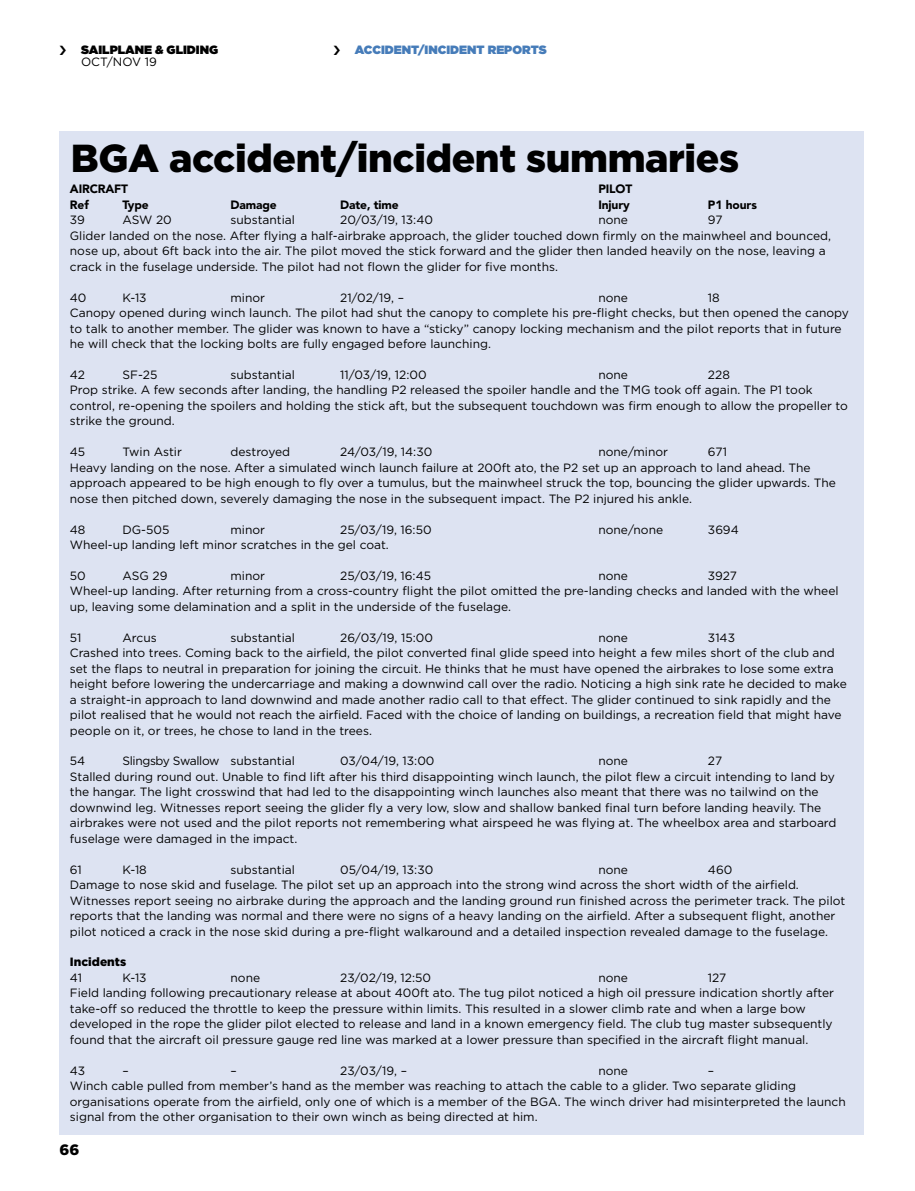
<style>
.page{position:relative;width:915px;height:1191px;background:#fff}
.page>*{position:absolute;margin:0;border:0;box-sizing:border-box;transform-origin:0 0}
.t1{font:900 39px "Gotham";letter-spacing:-.01em;color:#000}
.t2{font:900 15px "Gotham";color:#000}
.t3{font:12px/15.5px "Gotham";color:#000}
.t4{font:900 12px "Avenir";letter-spacing:-.01em;color:#000}
.t5{font:12px "Gotham";letter-spacing:-.03em;color:#000}
.t6{font:900 12px "Gotham";color:#467cb9}
.t7{font:900 12px "Gotham";color:#000}
.t8{font:900 12px "Gotham";color:#000}
</style>
<div class="page">
<div style="left:60px;top:131px;width:803px;height:1003px;background:#dde3f2"></div>
<p class="t7" style="left:81px;top:42px;width:138px">SAILPLANE &amp; GLIDING</p>
<p class="t3" style="left:81px;top:53px;width:77px">OCT/NOV 19</p>
<p class="t6" style="left:355px;top:42px;width:193px">ACCIDENT/INCIDENT REPORTS</p>
<h1 class="t1" style="left:71px;top:135px;width:669px">BGA accident/incident summaries</h1>
<p class="t4" style="left:70px;top:182px;width:60px">AIRCRAFT</p>
<p class="t4" style="left:598px;top:182px;width:35px">PILOT</p>
<p class="t4" style="left:70px;top:197px;width:20px">Ref</p>
<p class="t4" style="left:122px;top:197px;width:28px">Type</p>
<p class="t4" style="left:230px;top:197px;width:48px">Damage</p>
<p class="t4" style="left:340px;top:197px;width:60px">Date, time</p>
<p class="t4" style="left:598px;top:197px;width:33px">Injury</p>
<p class="t4" style="left:707px;top:197px;width:50px">P1 hours</p>
<p class="t3" style="left:70px;top:212px;width:17px">39</p>
<p class="t3" style="left:122px;top:212px;width:51px">ASW 20</p>
<p class="t3" style="left:230px;top:212px;width:66px">substantial</p>
<p class="t3" style="left:340px;top:212px;width:94px">20/03/19, 13:40</p>
<p class="t3" style="left:598px;top:212px;width:31px">none</p>
<p class="t3" style="left:70px;top:212px;width:762px;text-indent:637px">97<br>Glider landed on the nose. After flying a half-airbrake approach, the glider touched down firmly on the mainwheel and bounced, nose up, about 6ft back into the air. The pilot moved the stick forward and the glider then landed heavily on the nose, leaving a crack in the fuselage underside. The pilot had not flown the glider for five months.</p>
<p class="t3" style="left:70px;top:289px;width:18px">40</p>
<p class="t3" style="left:122px;top:289px;width:26px">K-13</p>
<p class="t3" style="left:230px;top:289px;width:36px">minor</p>
<p class="t3" style="left:340px;top:289px;width:65px">21/02/19, –</p>
<p class="t3" style="left:598px;top:289px;width:31px">none</p>
<p class="t3" style="left:70px;top:289px;width:780px;text-indent:637px">18<br>Canopy opened during winch launch. The pilot had shut the canopy to complete his pre-flight checks, but then opened the canopy to talk to another member. The glider was known to have a “sticky” canopy locking mechanism and the pilot reports that in future he will check that the locking bolts are fully engaged before launching.</p>
<p class="t3" style="left:70px;top:367px;width:17px">42</p>
<p class="t3" style="left:122px;top:367px;width:36px">SF-25</p>
<p class="t3" style="left:230px;top:367px;width:66px">substantial</p>
<p class="t3" style="left:340px;top:367px;width:88px">11/03/19, 12:00</p>
<p class="t3" style="left:598px;top:367px;width:31px">none</p>
<p class="t3" style="left:70px;top:367px;width:779px;text-indent:637px">228<br>Prop strike. A few seconds after landing, the handling P2 released the spoiler handle and the TMG took off again. The P1 took control, re-opening the spoilers and holding the stick aft, but the subsequent touchdown was firm enough to allow the propeller to strike the ground.</p>
<p class="t3" style="left:70px;top:444px;width:17px">45</p>
<p class="t3" style="left:122px;top:444px;width:61px">Twin Astir</p>
<p class="t3" style="left:230px;top:444px;width:61px">destroyed</p>
<p class="t3" style="left:340px;top:444px;width:94px">24/03/19, 14:30</p>
<p class="t3" style="left:598px;top:444px;width:71px">none/minor</p>
<p class="t3" style="left:70px;top:444px;width:767px;text-indent:637px">671<br>Heavy landing on the nose. After a simulated winch launch failure at 200ft ato, the P2 set up an approach to land ahead. The approach appeared to be high enough to fly over a tumulus, but the mainwheel struck the top, bouncing the glider upwards. The nose then pitched down, severely damaging the nose in the subsequent impact. The P2 injured his ankle.</p>
<p class="t3" style="left:70px;top:521px;width:17px">48</p>
<p class="t3" style="left:122px;top:521px;width:48px">DG-505</p>
<p class="t3" style="left:230px;top:521px;width:36px">minor</p>
<p class="t3" style="left:340px;top:521px;width:93px">25/03/19, 16:50</p>
<p class="t3" style="left:598px;top:521px;width:66px">none/none</p>
<p class="t3" style="left:707px;top:521px;width:32px">3694</p>
<p class="t3" style="left:70px;top:537px;width:320px">Wheel-up landing left minor scratches in the gel coat.</p>
<p class="t3" style="left:70px;top:568px;width:17px">50</p>
<p class="t3" style="left:122px;top:568px;width:46px">ASG 29</p>
<p class="t3" style="left:230px;top:568px;width:36px">minor</p>
<p class="t3" style="left:340px;top:568px;width:92px">25/03/19, 16:45</p>
<p class="t3" style="left:598px;top:568px;width:31px">none</p>
<p class="t3" style="left:70px;top:568px;width:770px;text-indent:637px">3927<br>Wheel-up landing. After returning from a cross-country flight the pilot omitted the pre-landing checks and landed with the wheel up, leaving some delamination and a split in the underside of the fuselage.</p>
<p class="t3" style="left:70px;top:629px;width:13px">51</p>
<p class="t3" style="left:122px;top:629px;width:36px">Arcus</p>
<p class="t3" style="left:230px;top:629px;width:66px">substantial</p>
<p class="t3" style="left:340px;top:629px;width:94px">26/03/19, 15:00</p>
<p class="t3" style="left:598px;top:629px;width:31px">none</p>
<p class="t3" style="left:70px;top:629px;width:778px;text-indent:637px">3143<br>Crashed into trees. Coming back to the airfield, the pilot converted final glide speed into height a few miles short of the club and set the flaps to neutral in preparation for joining the circuit. He thinks that he must have opened the airbrakes to lose some extra height before lowering the undercarriage and making a downwind call over the radio. Noticing a high sink rate he decided to make a straight-in approach to land downwind and made another radio call to that effect. The glider continued to sink rapidly and the pilot realised that he would not reach the airfield. Faced with the choice of landing on buildings, a recreation field that might have people on it, or trees, he chose to land in the trees.</p>
<p class="t3" style="left:70px;top:753px;width:17px">54</p>
<p class="t5" style="left:122px;top:754px;width:174px">Slingsby Swallow substantial</p>
<p class="t3" style="left:340px;top:753px;width:96px">03/04/19, 13:00</p>
<p class="t3" style="left:598px;top:753px;width:31px">none</p>
<p class="t3" style="left:70px;top:753px;width:767px;text-indent:637px">27<br>Stalled during round out. Unable to find lift after his third disappointing winch launch, the pilot flew a circuit intending to land by the hangar. The light crosswind that had led to the disappointing winch launches also meant that there was no tailwind on the downwind leg. Witnesses report seeing the glider fly a very low, slow and shallow banked final turn before landing heavily. The airbrakes were not used and the pilot reports not remembering what airspeed he was flying at. The wheelbox area and starboard fuselage were damaged in the impact.</p>
<p class="t3" style="left:70px;top:861px;width:13px">61</p>
<p class="t3" style="left:122px;top:861px;width:26px">K-18</p>
<p class="t3" style="left:230px;top:861px;width:66px">substantial</p>
<p class="t3" style="left:340px;top:861px;width:95px">05/04/19, 13:30</p>
<p class="t3" style="left:598px;top:861px;width:31px">none</p>
<p class="t3" style="left:70px;top:861px;width:776px;text-indent:637px">460<br>Damage to nose skid and fuselage. The pilot set up an approach into the strong wind across the short width of the airfield.<br>Witnesses report seeing no airbrake during the approach and the landing ground run finished across the perimeter track. The pilot reports that the landing was normal and there were no signs of a heavy landing on the airfield. After a subsequent flight, another pilot noticed a crack in the nose skid during a pre-flight walkaround and a detailed inspection revealed damage to the fuselage.</p>
<p class="t8" style="left:70px;top:955px;width:58px">Incidents</p>
<p class="t3" style="left:70px;top:969px;width:14px">41</p>
<p class="t3" style="left:122px;top:969px;width:26px">K-13</p>
<p class="t3" style="left:230px;top:969px;width:31px">none</p>
<p class="t3" style="left:340px;top:969px;width:92px">23/02/19, 12:50</p>
<p class="t3" style="left:598px;top:969px;width:31px">none</p>
<p class="t3" style="left:70px;top:969px;width:765px;text-indent:637px">127<br>Field landing following precautionary release at about 400ft ato. The tug pilot noticed a high oil pressure indication shortly after take-off so reduced the throttle to keep the pressure within limits. This resulted in a slower climb rate and when a large bow developed in the rope the glider pilot elected to release and land in a known emergency field. The club tug master subsequently found that the aircraft oil pressure gauge red line was marked at a lower pressure than specified in the aircraft flight manual.</p>
<p class="t3" style="left:70px;top:1062px;width:17px">43</p>
<p class="t3" style="left:122px;top:1062px;width:8px">–</p>
<p class="t3" style="left:230px;top:1062px;width:8px">–</p>
<p class="t3" style="left:340px;top:1062px;width:68px">23/03/19, –</p>
<p class="t3" style="left:598px;top:1062px;width:31px">none</p>
<p class="t3" style="left:70px;top:1062px;width:777px;text-indent:637px">–<br>Winch cable pulled from member’s hand as the member was reaching to attach the cable to a glider. Two separate gliding organisations operate from the airfield, only one of which is a member of the BGA. The winch driver had misinterpreted the launch signal from the other organisation to their own winch as being directed at him.</p>
<p class="t2" style="left:60px;top:1141px;width:21px">66</p>
</div>
